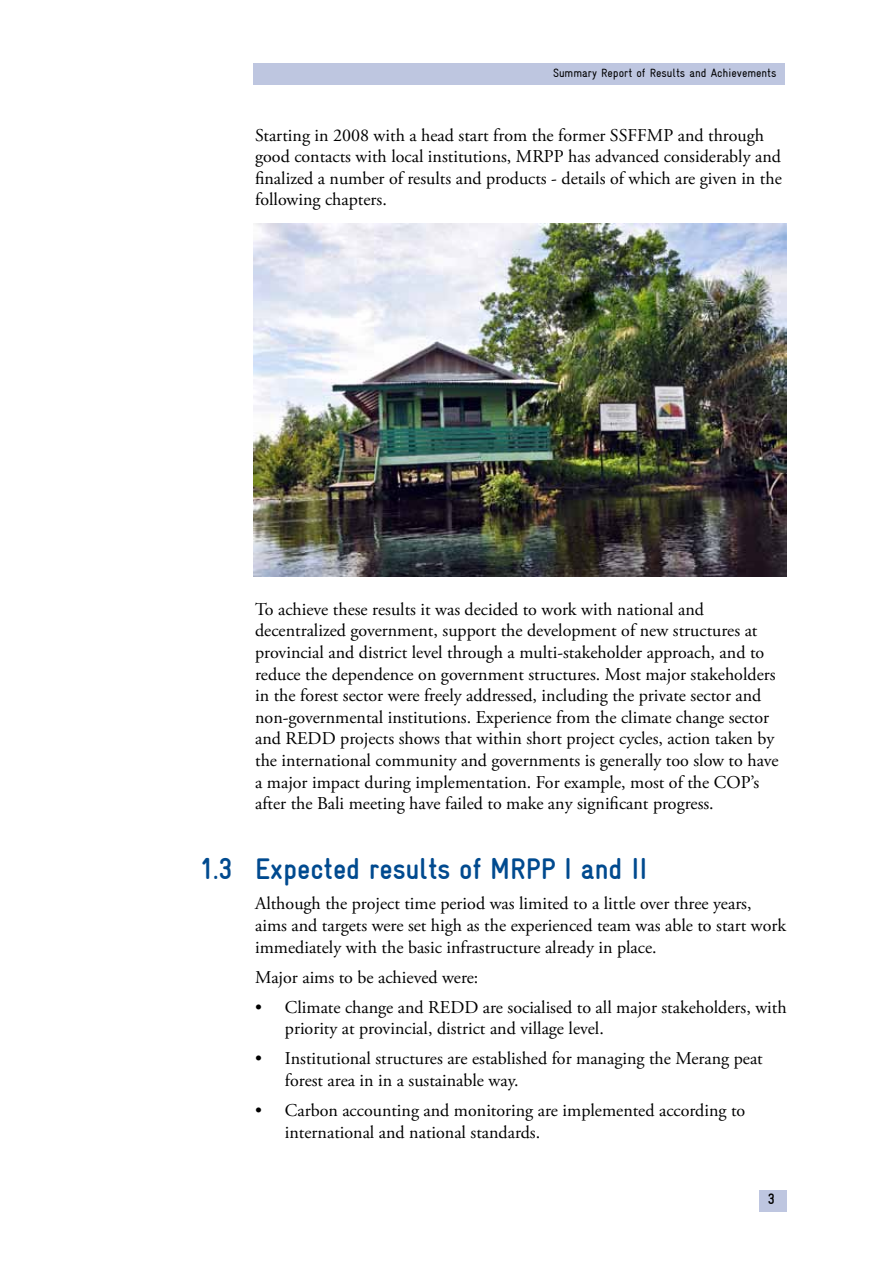
<style>
.page{position:relative;width:893px;height:1263px;background:#fff}
.page>*{position:absolute;margin:0;border:0;box-sizing:border-box;transform-origin:0 0}
.t1{font:700 condensed 30px "Gravur";color:#004a8f}
.t2{font:18px/21.6px "Adobe Garamond Pro";color:#000}
.t3{font:700 condensed 15px "Gravur";color:#000}
.t4{font:condensed 12px "Gravur";color:#000}
</style>
<div class="page">
<div style="left:759px;top:1190px;width:28px;height:22px;background:#bec6e0"></div>
<div style="left:253px;top:63px;width:532px;height:22px;background:#bec6e0"></div>
<img style="left:253px;top:223px;width:534px;height:353px">
<p class="t4" style="left:553px;top:67px;width:225px">Summary Report of Results and Achievements</p>
<p class="t2" style="left:255px;top:125px;width:528px">Starting in 2008 with a head start from the former SSFFMP and through good contacts with local institutions, MRPP has advanced considerably and finalized a number of results and products - details of which are given in the following chapters.</p>
<p class="t2" style="left:255px;top:599px;width:525px">To achieve these results it was decided to work with national and decentralized government, support the development of new structures at provincial and district level through a multi-stakeholder approach, and to reduce the dependence on government structures. Most major stakeholders in the forest sector were freely addressed, including the private sector and non-governmental institutions. Experience from the climate change sector and REDD projects shows that within short project cycles, action taken by the international community and governments is generally too slow to have a major impact during implementation. For example, most of the COP’s after the Bali meeting have failed to make any significant progress.</p>
<h1 class="t1" style="left:200px;top:852px;width:449px">1.3 Expected results of MRPP I and II</h1>
<p class="t2" style="left:255px;top:893px;width:532px">Although the project time period was limited to a little over three years, aims and targets were set high as the experienced team was able to start work immediately with the basic infrastructure already in place.</p>
<p class="t2" style="left:255px;top:967px;width:225px">Major aims to be achieved were:</p>
<p class="t2" style="left:285px;top:997px;width:503px;text-indent:-30px">• Climate change and REDD are socialised to all major stakeholders, with priority at provincial, district and village level.</p>
<p class="t2" style="left:285px;top:1048px;width:479px;text-indent:-30px">• Institutional structures are established for managing the Merang peat forest area in in a sustainable way.</p>
<p class="t2" style="left:285px;top:1100px;width:462px;text-indent:-30px">• Carbon accounting and monitoring are implemented according to international and national standards.</p>
<p class="t3" style="left:768px;top:1191px;width:8px">3</p>
</div>
